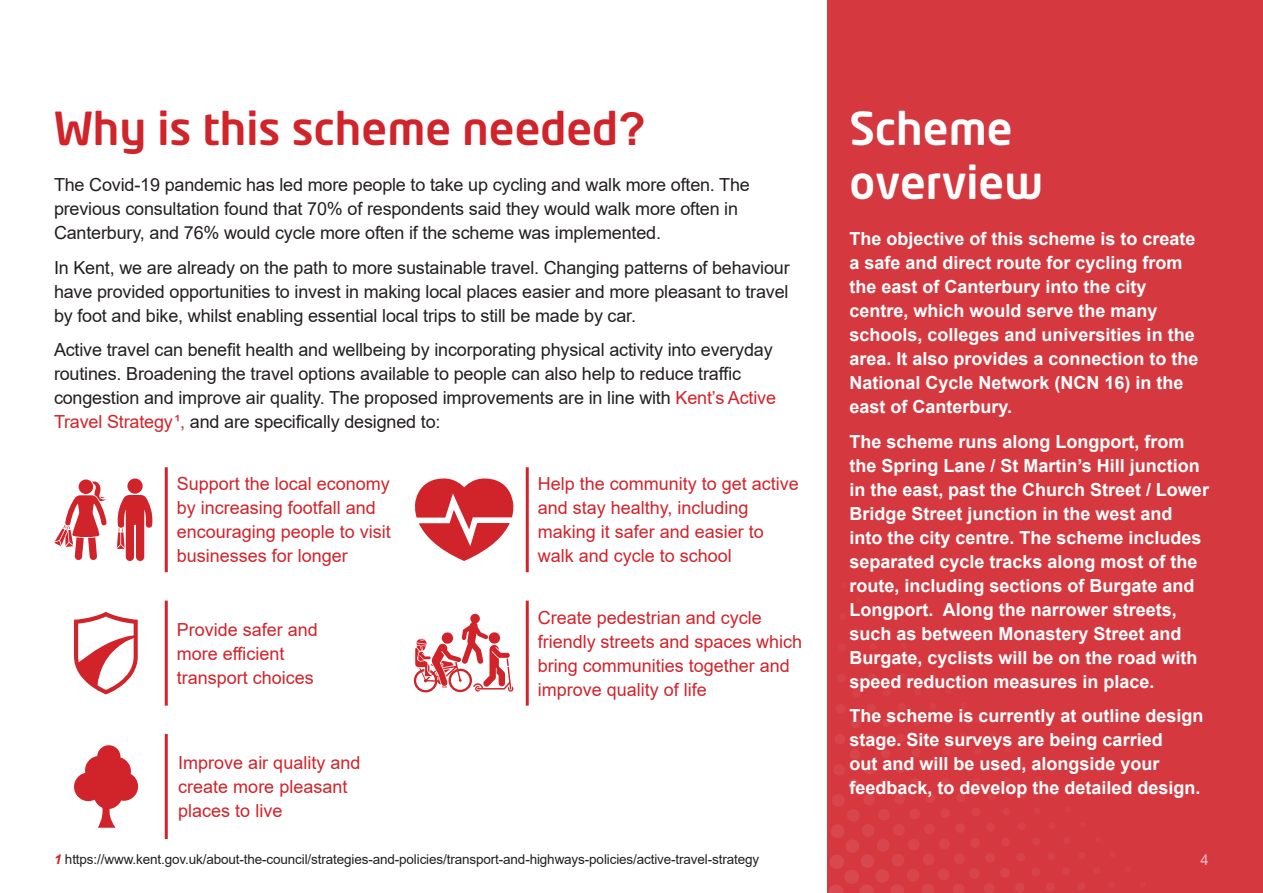
<style>
.page{position:relative;width:1263px;height:893px;background:#fff}
.page>*{position:absolute;margin:0;border:0;box-sizing:border-box;transform-origin:0 0}
.t1{font:500 45px "Neo Tech";color:#d1232a}
.Heading_2_White{font:500 45px/54px "Neo Tech";color:#fff}
.Body{font:700 18px/24px "Arial";color:#fff}
.Body-2{font:18px/24px "Arial";letter-spacing:-.01em;color:#231f20}
.Body-3{font:18px/24px "Arial";color:#d1232a}
.t2{font:15px "Arial";color:#fff}
.Body-4{font:13.5px "Arial";letter-spacing:-.01em;color:#231f20}
.s1{font-family:"Arial";font-weight:700}
.s2{color:#d1232a}
.s3{font-weight:700;font-style:italic;color:#d1232a}
</style>
<div class="page">
<div style="left:827px;top:0;width:436px;height:893px;background:#d5393f"></div>
<svg style="left:828px;top:706px;width:196px;height:187px"></svg>
<svg style="left:79px;top:479px;width:14px;height:15px"></svg>
<svg style="left:54px;top:481px;width:53px;height:79px"></svg>
<div style="left:127px;top:478px;width:16px;height:16px;background:#d1232a;border-radius:50%"></div>
<svg style="left:117px;top:495px;width:36px;height:66px"></svg>
<svg style="left:415px;top:478px;width:99px;height:83px"></svg>
<svg style="left:414px;top:613px;width:99px;height:79px"></svg>
<svg style="left:74px;top:612px;width:64px;height:82px"></svg>
<svg style="left:74px;top:745px;width:64px;height:83px"></svg>
<hr style="left:165px;top:467px;width:3px;height:105px;background:#d1232a">
<hr style="left:526px;top:467px;width:3px;height:105px;background:#d1232a">
<hr style="left:526px;top:601px;width:3px;height:105px;background:#d1232a">
<hr style="left:165px;top:601px;width:3px;height:105px;background:#d1232a">
<hr style="left:165px;top:734px;width:3px;height:105px;background:#d1232a">
<h2 class="t1" style="left:54px;top:110px;width:593px">Why is this scheme needed<span class="s1">?</span></h2>
<p class="Body-2" style="left:54px;top:173px;width:697px">The Covid-19 pandemic has led more people to take up cycling and walk more often. The previous consultation found that 70% of respondents said they would walk more often in<br>Canterbury, and 76% would cycle more often if the scheme was implemented.</p>
<p class="Body-2" style="left:54px;top:255px;width:737px;text-align:justify">In Kent, we are already on the path to more sustainable travel. Changing patterns of behaviour have provided opportunities to invest in making local places easier and more pleasant to travel by foot and bike, whilst enabling essential local trips to still be made by car.</p>
<p class="Body-2" style="left:54px;top:338px;width:724px">Active travel can benefit health and wellbeing by incorporating physical activity into everyday routines. Broadening the travel options available to people can also help to reduce traffic congestion and improve air quality. The proposed improvements are in line with <span class="s2">Kent’s Active Travel Strategy¹,</span> and are specifically designed to:</p>
<h2 class="Heading_2_White" style="left:849px;top:105px;width:195px">Scheme overview</h2>
<p class="Body" style="left:849px;top:227px;width:351px">The objective of this scheme is to create a safe and direct route for cycling from the east of Canterbury into the city centre, which would serve the many schools, colleges and universities in the area. It also provides a connection to the National Cycle Network (NCN 16) in the east of Canterbury.</p>
<p class="Body" style="left:849px;top:430px;width:361px">The scheme runs along Longport, from the Spring Lane / St Martin’s Hill junction in the east, past the Church Street / Lower Bridge Street junction in the west and into the city centre. The scheme includes separated cycle tracks along most of the route, including sections of Burgate and Longport. Along the narrower streets, such as between Monastery Street and Burgate, cyclists will be on the road with speed reduction measures in place.</p>
<p class="Body" style="left:849px;top:704px;width:356px">The scheme is currently at outline design stage. Site surveys are being carried<br>out and will be used, alongside your feedback, to develop the detailed design.</p>
<p class="Body-3" style="left:177px;top:472px;width:216px">Support the local economy by increasing footfall and encouraging people to visit businesses for longer</p>
<p class="Body-3" style="left:538px;top:472px;width:262px">Help the community to get active and stay healthy, including making it safer and easier to walk and cycle to school</p>
<p class="Body-3" style="left:538px;top:605px;width:266px">Create pedestrian and cycle friendly streets and spaces which bring communities together and improve quality of life</p>
<p class="Body-3" style="left:177px;top:617px;width:143px">Provide safer and more efficient transport choices</p>
<p class="Body-3" style="left:178px;top:750px;width:184px">Improve air quality and create more pleasant places to live</p>
<p class="Body-4" style="left:54px;top:850px;width:707px"><span class="s3">1</span> https://www.kent.gov.uk/about-the-council/strategies-and-policies/transport-and-highways-policies/active-travel-strategy</p>
<p class="t2" style="left:1200px;top:849px;width:10px">4</p>
</div>
